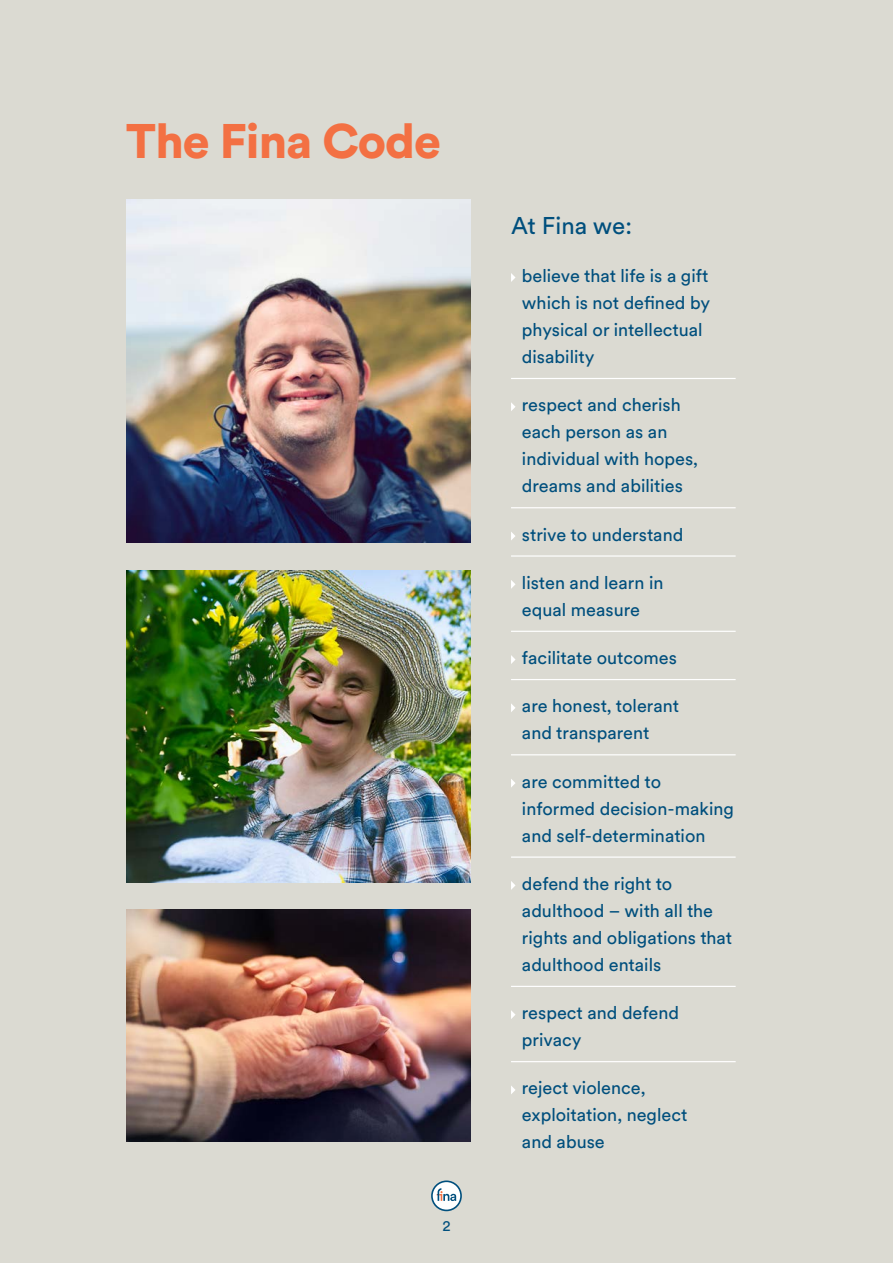
<style>
.page{position:relative;width:893px;height:1263px;background:#dbdad2}
.page>*{position:absolute;margin:0;border:0;box-sizing:border-box;transform-origin:0 0}
.t1{font:900 48px "Circular Std";letter-spacing:-.02em;color:#f37043}
.t2{font:24px "Circular XX";color:#004f7d}
.t3{font:18px/27px "Circular XX";color:#004f7d}
.t4{font:15px "Circular XX";color:#004f7d}
</style>
<div class="page">
<hr style="left:511px;top:378px;width:225px;height:1px;background:#fff">
<hr style="left:511px;top:507px;width:225px;height:1px;background:#fff">
<hr style="left:511px;top:555px;width:225px;height:2px;background:#fff">
<hr style="left:511px;top:631px;width:225px;height:1px;background:#fff">
<hr style="left:511px;top:679px;width:225px;height:1px;background:#fff">
<hr style="left:511px;top:754px;width:225px;height:1px;background:#fff">
<hr style="left:511px;top:856px;width:225px;height:2px;background:#fff">
<hr style="left:511px;top:986px;width:225px;height:1px;background:#fff">
<hr style="left:511px;top:1061px;width:225px;height:1px;background:#fff">
<svg style="left:511px;top:273px;width:5px;height:9px"></svg>
<svg style="left:511px;top:402px;width:5px;height:9px"></svg>
<svg style="left:511px;top:532px;width:4px;height:8px"></svg>
<svg style="left:511px;top:580px;width:5px;height:9px"></svg>
<svg style="left:511px;top:655px;width:5px;height:9px"></svg>
<svg style="left:511px;top:704px;width:4px;height:8px"></svg>
<svg style="left:511px;top:779px;width:4px;height:8px"></svg>
<svg style="left:511px;top:881px;width:5px;height:9px"></svg>
<svg style="left:511px;top:1010px;width:5px;height:9px"></svg>
<svg style="left:511px;top:1086px;width:4px;height:8px"></svg>
<img style="left:126px;top:570px;width:345px;height:312px">
<img style="left:126px;top:200px;width:345px;height:343px">
<img style="left:126px;top:910px;width:345px;height:231px">
<svg style="left:432px;top:1181px;width:29px;height:29px"></svg>
<div style="left:431px;top:1180px;width:31px;height:31px;border:2px solid #004f7d;border-radius:50%"></div>
<svg style="left:437px;top:1188px;width:19px;height:13px"></svg>
<h1 class="t1" style="left:126px;top:109px;width:317px">The Fina Code</h1>
<p class="t4" style="left:442px;top:1215px;width:10px">2</p>
<h2 class="t2" style="left:511px;top:209px;width:122px">At Fina we:</h2>
<p class="t3" style="left:522px;top:261px;width:190px">believe that life is a gift which is not defined by physical or intellectual disability</p>
<p class="t3" style="left:522px;top:391px;width:178px">respect and cherish each person as an individual with hopes, dreams and abilities</p>
<p class="t3" style="left:522px;top:520px;width:163px">strive to understand</p>
<p class="t3" style="left:522px;top:568px;width:143px">listen and learn in equal measure</p>
<p class="t3" style="left:522px;top:643px;width:157px">facilitate outcomes</p>
<p class="t3" style="left:522px;top:692px;width:159px">are honest, tolerant and transparent</p>
<p class="t3" style="left:522px;top:767px;width:214px">are committed to informed decision-making and self-determination</p>
<p class="t3" style="left:522px;top:869px;width:212px">defend the right to adulthood – with all the rights and obligations that adulthood entails</p>
<p class="t3" style="left:522px;top:998px;width:159px">respect and defend privacy</p>
<p class="t3" style="left:522px;top:1074px;width:167px">reject violence, exploitation, neglect and abuse</p>
</div>
